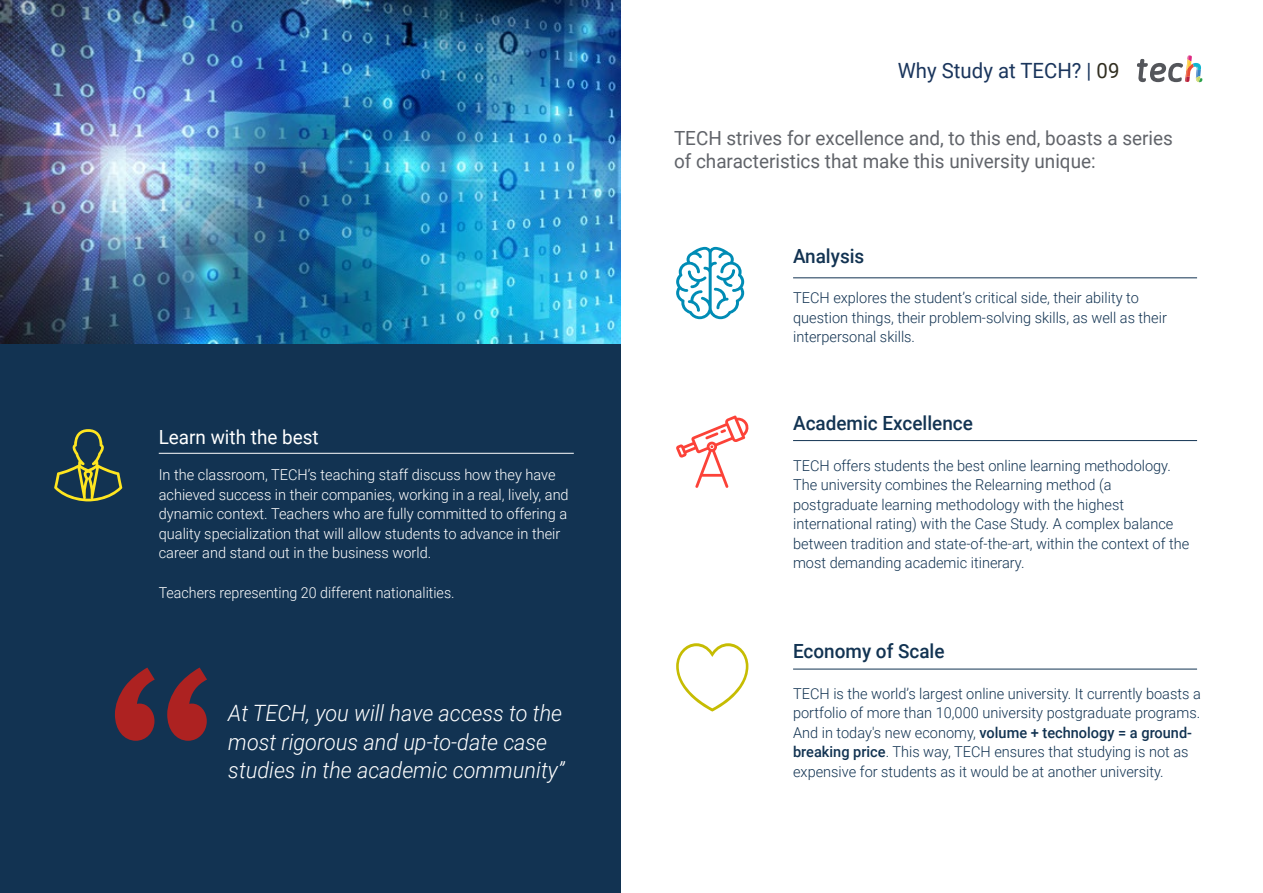
<style>
.page{position:relative;width:1263px;height:893px;background:#fff}
.page>*{position:absolute;margin:0;border:0;box-sizing:border-box;transform-origin:0 0}
.t1{font:italic 300 22.5px/28.5px "Roboto";color:#fff;scale:.96 1}
.t2{font:21px "Roboto";color:#1a355c}
.t3{font:19.5px/22.5px "Roboto";color:#61646a}
.t4{font:500 19.5px "Roboto";color:#123352}
.t5{font:19.5px "Roboto";color:#fff}
.t6{font:300 15px/19.5px "Roboto";color:#123352}
.t7{font:300 15px/19.5px "Roboto";color:#fff}
.t8{font:300 15px "Roboto";color:#fff;scale:.95 1}
.s1{color:#312e20}
.s2{font-weight:500}
</style>
<div class="page">
<div style="left:0;top:344px;width:621px;height:549px;background:#123352"></div>
<svg style="left:115px;top:667px;width:92px;height:74px"></svg>
<hr style="left:793px;top:440px;width:404px;height:1px;background:#123352">
<hr style="left:793px;top:669px;width:404px;height:1px;background:#123352">
<hr style="left:793px;top:277px;width:404px;height:1px;background:#123352">
<hr style="left:159px;top:453px;width:415px;height:1px;background:#fff">
<svg style="left:676px;top:247px;width:68px;height:72px"></svg>
<svg style="left:54px;top:429px;width:68px;height:72px"></svg>
<svg style="left:676px;top:416px;width:73px;height:72px"></svg>
<svg style="left:676px;top:643px;width:72px;height:68px"></svg>
<svg style="left:1137px;top:55px;width:65px;height:28px"></svg>
<img style="left:0;top:0;width:621px;height:344px">
<h3 class="t5" style="left:159px;top:423px;width:162px">Learn with the best</h3>
<p class="t7" style="left:159px;top:465px;width:411px">In the classroom, TECH’s teaching staff discuss how they have achieved success in their companies, working in a real, lively, and dynamic context. Teachers who are fully committed to offering a quality specialization that will allow students to advance in their career and stand out in the business world.</p>
<p class="t8" style="left:159px;top:582px;width:313px">Teachers representing 20 different nationalities.</p>
<h1 class="t1" style="left:228px;top:698px;width:352px">At TECH, you will have access to the most rigorous and up-to-date case studies in the academic community”</h1>
<h2 class="t2" style="left:898px;top:56px;width:223px">Why Study at TECH? | <span class="s1">09</span></h2>
<h3 class="t3" style="left:674px;top:126px;width:500px">TECH strives for excellence and, to this end, boasts a series of characteristics that make this university unique:</h3>
<h3 class="t4" style="left:793px;top:242px;width:73px">Analysis</h3>
<p class="t6" style="left:793px;top:288px;width:375px">TECH explores the student’s critical side, their ability to question things, their problem-solving skills, as well as their interpersonal skills.</p>
<h3 class="t4" style="left:793px;top:410px;width:181px">Academic Excellence</h3>
<p class="t6" style="left:793px;top:455px;width:398px">TECH offers students the best online learning methodology.<br>The university combines the Relearning method (a postgraduate learning methodology with the highest international rating) with the Case Study. A complex balance between tradition and state-of-the-art, within the context of the most demanding academic itinerary.</p>
<h3 class="t4" style="left:793px;top:637px;width:153px">Economy of Scale</h3>
<p class="t6" style="left:793px;top:683px;width:409px">TECH is the world’s largest online university. It currently boasts a portfolio of more than 10,000 university postgraduate programs.<br>And in today's new economy, <span class="s2">volume + technology = a ground&shy;breaking price</span>. This way, TECH ensures that studying is not as expensive for students as it would be at another university.</p>
</div>
